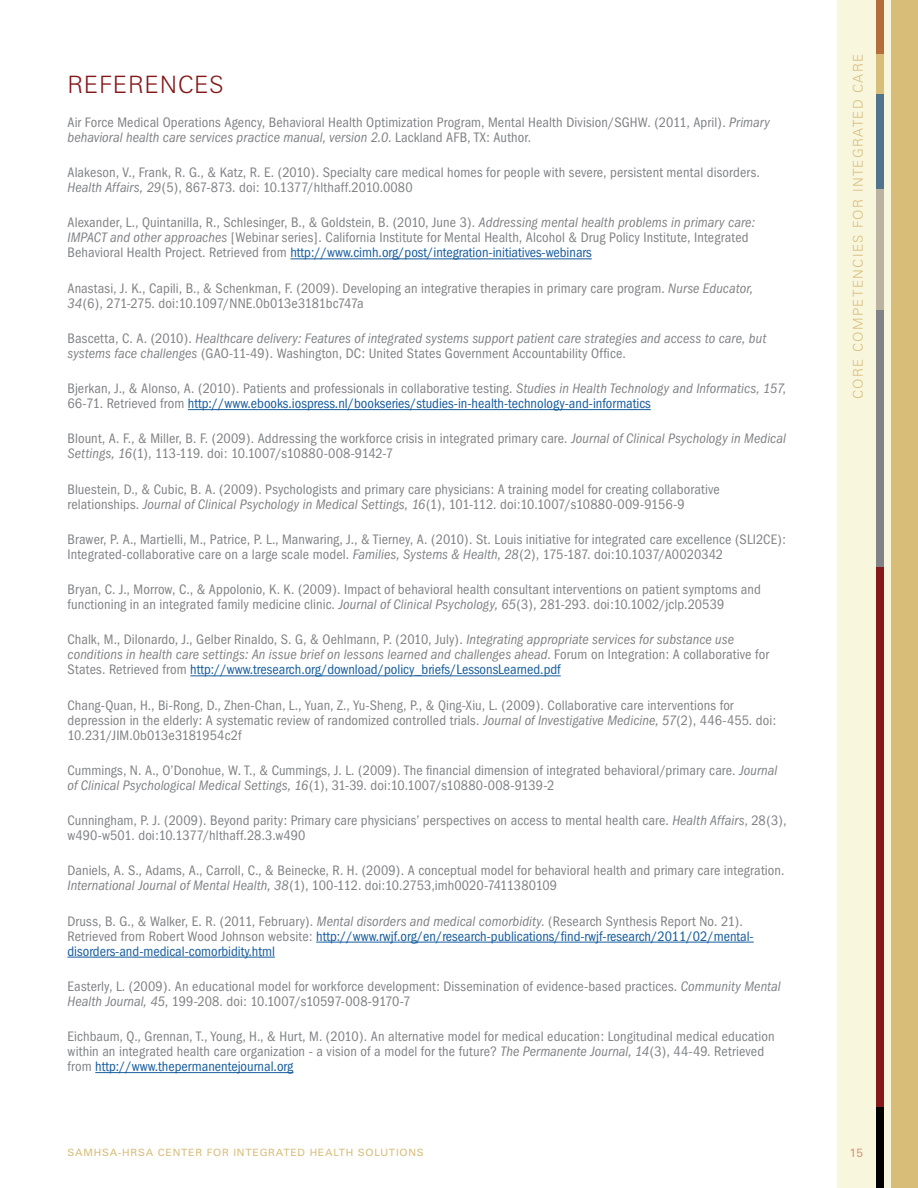
<style>
.page{position:relative;width:918px;height:1188px;background:#fff}
.page>*{position:absolute;margin:0;border:0;box-sizing:border-box;transform-origin:0 0}
.t1{font:300 24px "Zurich BT";letter-spacing:.025em;color:#84181a}
.t2{font:condensed 14.25px/15px "Franklin Gothic";letter-spacing:.005em;color:#808285}
.t3{font:italic condensed 14.25px/15px "Franklin Gothic";letter-spacing:.005em;color:#808285}
.t4{font:condensed 14.25px/15px "Franklin Gothic";color:#175d9e}
.t5{font:300 13.5px "Zurich BT";letter-spacing:.1em;color:#d7bd78}
.t6{font:12px "Zurich BT";color:#ce9d78}
.t7{font:10.05px "Zurich BT";letter-spacing:.075em;color:#d7bd78;scale:1.04 1}
.s1{font-style:italic}
.s2{color:#175d9e}
.s3{font-style:normal}
.s4{font-style:normal;color:#175d9e}
.s5{color:#808285}
.s6{font-style:italic;color:#808285}
</style>
<div class="page">
<div style="left:837px;top:0;width:81px;height:1188px;background:#f9f6de"></div>
<div style="left:891px;top:0;width:27px;height:1188px;background:#d7bd78"></div>
<div style="left:877px;top:567px;width:7px;height:540px;background:#84181a"></div>
<div style="left:877px;top:1107px;width:7px;height:81px;background:#000"></div>
<div style="left:877px;top:0;width:7px;height:54px;background:#b56d3a"></div>
<div style="left:877px;top:54px;width:7px;height:40px;background:#d7bd78"></div>
<div style="left:877px;top:94px;width:7px;height:95px;background:#50738e"></div>
<div style="left:877px;top:189px;width:7px;height:121px;background:#bbb2a2"></div>
<div style="left:877px;top:310px;width:7px;height:257px;background:#808285"></div>
<hr style="left:290px;top:259px;width:302px;height:1px;background:#175d9e">
<hr style="left:188px;top:409px;width:463px;height:1px;background:#175d9e">
<hr style="left:190px;top:676px;width:371px;height:1px;background:#175d9e">
<hr style="left:316px;top:942px;width:438px;height:1px;background:#175d9e">
<hr style="left:68px;top:957px;width:207px;height:1px;background:#175d9e">
<hr style="left:95px;top:1072px;width:198px;height:1px;background:#175d9e">
<h1 class="t1" style="left:68px;top:69px;width:158px">REFERENCES</h1>
<p class="t2" style="left:68px;top:115px;width:704px">Air Force Medical Operations Agency, Behavioral Health Optimization Program, Mental Health Division/SGHW. (2011, April). <span class="s1">Primary behavioral health care services practice manual, version 2.0</span>. Lackland AFB, TX: Author.</p>
<p class="t2" style="left:68px;top:165px;width:694px">Alakeson, V., Frank, R. G., &amp; Katz, R. E. (2010). Specialty care medical homes for people with severe, persistent mental disorders.<br><span class="s1">Health Affairs, 29</span>(5), 867-873. doi: 10.1377/hlthaff.2010.0080</p>
<p class="t2" style="left:68px;top:215px;width:689px">Alexander, L., Quintanilla, R., Schlesinger, B., &amp; Goldstein, B. (2010, June 3). <span class="s1">Addressing mental health problems in primary care:<br>IMPACT and other approaches</span> [Webinar series]. California Institute for Mental Health, Alcohol &amp; Drug Policy Institute, Integrated<br>Behavioral Health Project. Retrieved from <span class="s2">http://www.cimh.org/post/integration-initiatives-webinars</span></p>
<p class="t2" style="left:68px;top:281px;width:687px">Anastasi, J. K., Capili, B., &amp; Schenkman, F. (2009). Developing an integrative therapies in primary care program. <span class="s1">Nurse Educator,<br>34</span>(6), 271-275. doi:10.1097/NNE.0b013e3181bc747a</p>
<p class="t3" style="left:68px;top:331px;width:700px"><span class="s3">Bascetta, C. A. (2010).</span> Healthcare delivery: Features of integrated systems support patient care strategies and access to care, but systems face challenges <span class="s3">(GAO-11-49). Washington, DC: United States Government Accountability Office.</span></p>
<p class="t2" style="left:68px;top:381px;width:720px">Bjerkan, J., &amp; Alonso, A. (2010). Patients and professionals in collaborative testing. <span class="s1">Studies in Health Technology and Informatics, 157</span>,<br>66-71. Retrieved from <span class="s2">http://www.ebooks.iospress.nl/bookseries/studies-in-health-technology-and-informatics</span></p>
<p class="t2" style="left:68px;top:431px;width:720px">Blount, A. F., &amp; Miller, B. F. (2009). Addressing the workforce crisis in integrated primary care. <span class="s1">Journal of Clinical Psychology in Medical<br>Settings, 16</span>(1), 113-119. doi: 10.1007/s10880-008-9142-7</p>
<p class="t2" style="left:68px;top:482px;width:654px">Bluestein, D., &amp; Cubic, B. A. (2009). Psychologists and primary care physicians: A training model for creating collaborative relationships. <span class="s1">Journal of Clinical Psychology in Medical Settings, 16</span>(1), 101-112. doi:10.1007/s10880-009-9156-9</p>
<p class="t2" style="left:68px;top:532px;width:720px">Brawer, P. A., Martielli, M., Patrice, P. L., Manwaring, J., &amp; Tierney, A. (2010). St. Louis initiative for integrated care excellence (SLI2CE):<br>Integrated-collaborative care on a large scale model. <span class="s1">Families, Systems &amp; Health, 28</span>(2), 175-187. doi:10.1037/A0020342</p>
<p class="t2" style="left:68px;top:582px;width:695px">Bryan, C. J., Morrow, C., &amp; Appolonio, K. K. (2009). Impact of behavioral health consultant interventions on patient symptoms and functioning in an integrated family medicine clinic. <span class="s1">Journal of Clinical Psychology, 65</span>(3), 281-293. doi:10.1002/jclp.20539</p>
<p class="t3" style="left:68px;top:632px;width:703px"><span class="s3">Chalk, M., Dilonardo, J., Gelber Rinaldo, S. G, &amp; Oehlmann, P. (2010, July).</span> Integrating appropriate services for substance use conditions in health care settings: An issue brief on lessons learned and challenges ahead<span class="s3">. Forum on Integration: A collaborative for<br>States. Retrieved from</span> <span class="s4">http://www.tresearch.org/download/policy_briefs/LessonsLearned.pdf</span></p>
<p class="t2" style="left:68px;top:698px;width:710px">Chang-Quan, H., Bi-Rong, D., Zhen-Chan, L., Yuan, Z., Yu-Sheng, P., &amp; Qing-Xiu, L. (2009). Collaborative care interventions for depression in the elderly: A systematic review of randomized controlled trials. <span class="s1">Journal of Investigative Medicine, 57</span>(2), 446-455. doi:<br>10.231/JIM.0b013e3181954c2f</p>
<p class="t2" style="left:68px;top:763px;width:711px">Cummings, N. A., O’Donohue, W. T., &amp; Cummings, J. L. (2009). The financial dimension of integrated behavioral/primary care. <span class="s1">Journal of Clinical Psychological Medical Settings, 16</span>(1), 31-39. doi:10.1007/s10880-008-9139-2</p>
<p class="t2" style="left:68px;top:813px;width:721px">Cunningham, P. J. (2009). Beyond parity: Primary care physicians’ perspectives on access to mental health care. <span class="s1">Health Affairs</span>, 28(3), w490-w501. doi:10.1377/hlthaff.28.3.w490</p>
<p class="t2" style="left:68px;top:863px;width:719px">Daniels, A. S., Adams, A., Carroll, C., &amp; Beinecke, R. H. (2009). A conceptual model for behavioral health and primary care integration.<br><span class="s1">International Journal of Mental Health, 38</span>(1), 100-112. doi:10.2753,imh0020-7411380109</p>
<p class="t4" style="left:68px;top:914px;width:688px"><span class="s5">Druss, B. G., &amp; Walker, E. R. (2011, February).</span> <span class="s6">Mental disorders and medical comorbidity</span><span class="s5">. (Research Synthesis Report No. 21).<br>Retrieved from Robert Wood Johnson website:</span> http://www.rwjf.org/en/research-publications/find-rwjf-research/2011/02/mental&shy;disorders-and-medical-comorbidity.html</p>
<p class="t2" style="left:68px;top:979px;width:715px">Easterly, L. (2009). An educational model for workforce development: Dissemination of evidence-based practices. <span class="s1">Community Mental<br>Health Journal, 45</span>, 199-208. doi: 10.1007/s10597-008-9170-7</p>
<p class="t2" style="left:68px;top:1029px;width:709px">Eichbaum, Q., Grennan, T., Young, H., &amp; Hurt, M. (2010). An alternative model for medical education: Longitudinal medical education within an integrated health care organization - a vision of a model for the future? <span class="s1">The Permanente Journal, 14</span>(3), 44-49. Retrieved from <span class="s2">http://www.thepermanentejournal.org</span></p>
<p class="t5" style="left:850px;top:399px;width:347px;rotate:-90deg">CORE COMPETENCIES FOR INTEGRATED CARE</p>
<p class="t7" style="left:68px;top:1146px;width:344px">SAMHSA-HRSA CENTER FOR INTEGRATED HEALTH SOLUTIONS</p>
<p class="t6" style="left:850px;top:1145px;width:15px">15</p>
</div>
